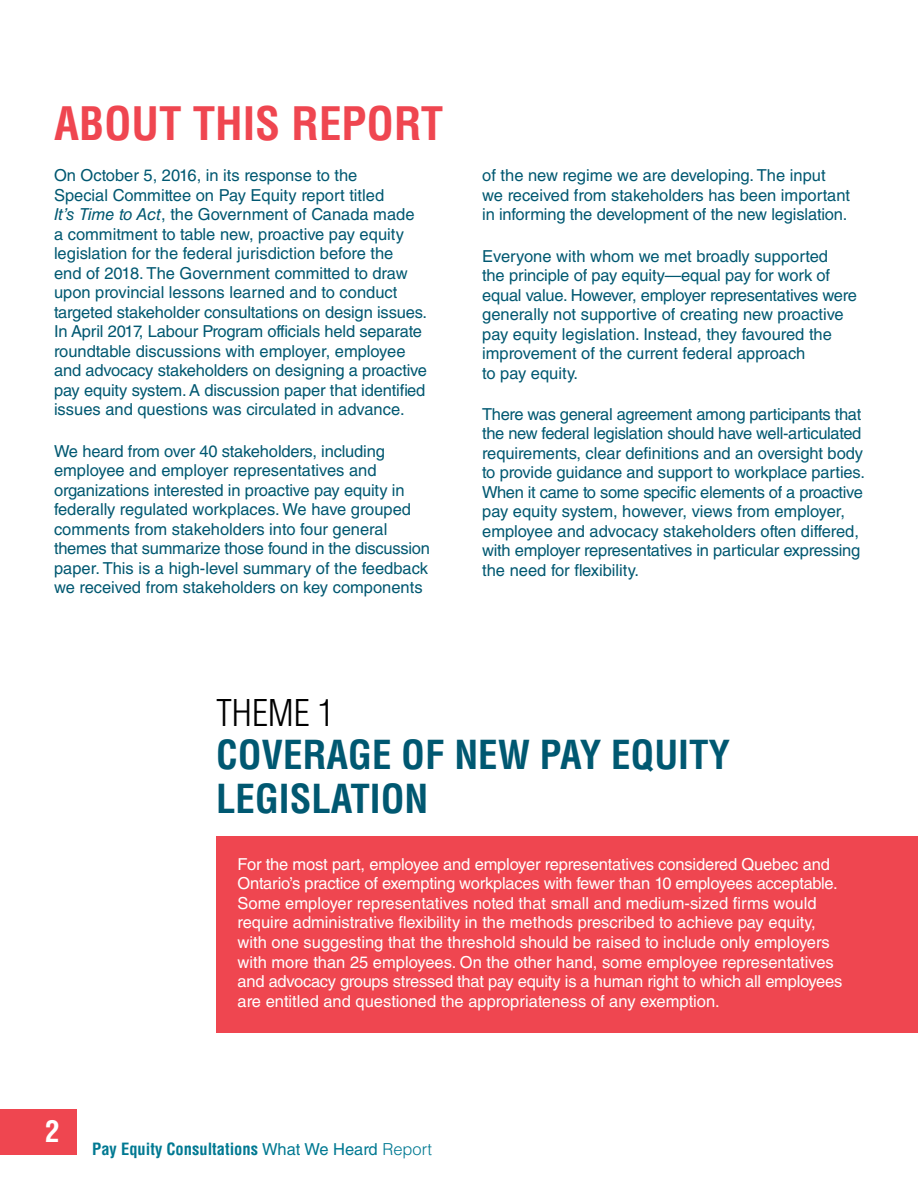
<style>
.page{position:relative;width:918px;height:1188px;background:#fff}
.page>*{position:absolute;margin:0;border:0;box-sizing:border-box;transform-origin:0 0}
.t1{font:700 condensed 45px "Helvetica LT Std";color:#ef4650}
.t2{font:700 condensed 39px/43.5px "Helvetica LT Std";color:#005871}
.t3{font:300 condensed 36px "Helvetica LT Std";color:#000}
.t4{font:16.5px/19.5px "Helvetica LT Std";letter-spacing:-.01em;color:#005871}
.t5{font:16.5px/19.5px "Helvetica LT Std";color:#fff}
.t6{font:700 condensed 16.5px "Helvetica LT Std";color:#007992}
.s1{font-style:italic}
.s2{font-weight:400;font-stretch:normal}
.s3{font-weight:300;font-stretch:normal}
</style>
<div class="page">
<div style="left:216px;top:837px;width:702px;height:196px;background:#ef4650"></div>
<div style="left:0;top:1109px;width:76px;height:46px;background:#ef4650"></div>
<h1 class="t1" style="left:54px;top:96px;width:391px">ABOUT THIS REPORT</h1>
<p class="t4" style="left:54px;top:166px;width:375px">On October 5, 2016, in its response to the<br>Special Committee on Pay Equity report titled<br><span class="s1">It’s Time to Act</span>, the Government of Canada made a commitment to table new, proactive pay equity legislation for the federal jurisdiction before the<br>end of 2018. The Government committed to draw upon provincial lessons learned and to conduct targeted stakeholder consultations on design issues.<br>In April 2017, Labour Program officials held separate roundtable discussions with employer, employee and advocacy stakeholders on designing a proactive pay equity system. A discussion paper that identified issues and questions was circulated in advance.</p>
<p class="t4" style="left:54px;top:441px;width:377px">We heard from over 40 stakeholders, including employee and employer representatives and organizations interested in proactive pay equity in federally regulated workplaces. We have grouped comments from stakeholders into four general themes that summarize those found in the discussion paper. This is a high-level summary of the feedback we received from stakeholders on key components</p>
<p class="t4" style="left:482px;top:166px;width:369px">of the new regime we are developing. The input we received from stakeholders has been important in informing the development of the new legislation.</p>
<p class="t4" style="left:482px;top:246px;width:376px">Everyone with whom we met broadly supported<br>the principle of pay equity—equal pay for work of equal value. However, employer representatives were generally not supportive of creating new proactive pay equity legislation. Instead, they favoured the improvement of the current federal approach<br>to pay equity.</p>
<p class="t4" style="left:482px;top:404px;width:384px">There was general agreement among participants that the new federal legislation should have well-articulated requirements, clear definitions and an oversight body to provide guidance and support to workplace parties.<br>When it came to some specific elements of a proactive pay equity system, however, views from employer, employee and advocacy stakeholders often differed, with employer representatives in particular expressing the need for flexibility.</p>
<h3 class="t3" style="left:216px;top:690px;width:119px">THEME 1</h3>
<h2 class="t2" style="left:216px;top:733px;width:516px">COVERAGE OF NEW PAY EQUITY<br>LEGISLATION</h2>
<p class="t5" style="left:238px;top:854px;width:606px">For the most part, employee and employer representatives considered Quebec and Ontario’s practice of exempting workplaces with fewer than 10 employees acceptable.<br>Some employer representatives noted that small and medium-sized firms would require administrative flexibility in the methods prescribed to achieve pay equity, with one suggesting that the threshold should be raised to include only employers with more than 25 employees. On the other hand, some employee representatives and advocacy groups stressed that pay equity is a human right to which all employees are entitled and questioned the appropriateness of any exemption.</p>
<p class="t6" style="left:45px;top:1138px;width:389px"><sup>2</sup> Pay Equity Consultations <span class="s2">What We Heard</span> <span class="s3">Report</span></p>
</div>
